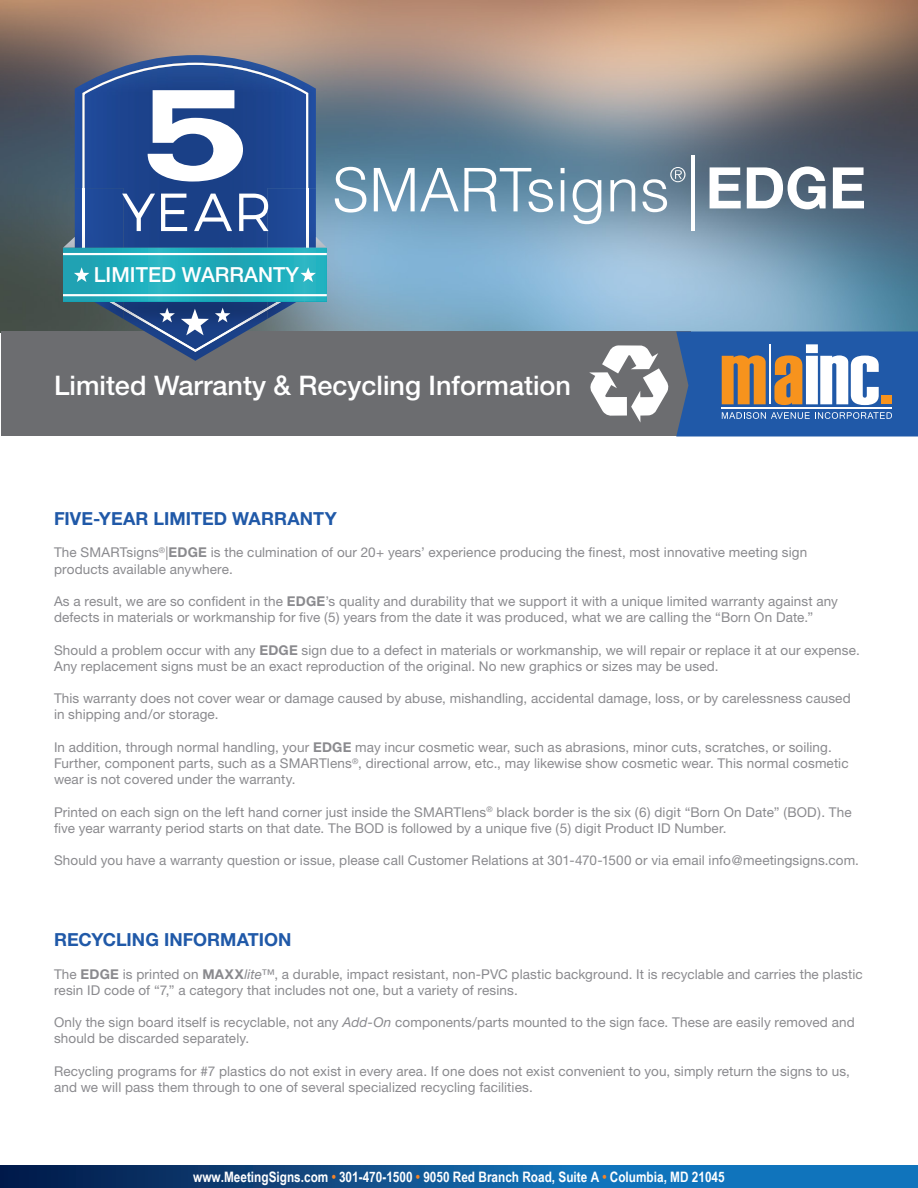
<style>
.page{position:relative;width:918px;height:1188px;background:#fff}
.page>*{position:absolute;margin:0;border:0;box-sizing:border-box;transform-origin:0 0}
.t1{font:700 57.45px "Helvetica Neue";color:#fff}
.t2{font:500 27px "Helvetica Neue";color:#fff}
.t3{font:500 20.85px "Helvetica Neue";color:#fff}
.t4{font:700 18px "Helvetica Neue";color:#2059a8}
.t5{font:700 14.4px "Arial Narrow";color:#fff}
.t6{font:13.5px/16.2px "Helvetica Neue";letter-spacing:.01em;color:#8a8a8e}
.s1{font-weight:700}
.s2{font-style:italic}
.s3{color:#f58427}
</style>
<div class="page">
<svg style="left:0;top:1165px;width:918px;height:23px;background:#0e5694"></svg>
<img style="left:0;top:0;width:918px;height:333px">
<div style="left:1px;top:332px;width:690px;height:104px;background:#6c6d70"></div>
<svg style="left:676px;top:332px;width:242px;height:104px;background:#5a77a1"></svg>
<hr style="left:722px;top:407px;width:170px;height:1px;background:#fff">
<svg style="left:335px;top:167px;width:31px;height:46px"></svg>
<svg style="left:374px;top:168px;width:179px;height:44px"></svg>
<svg style="left:561px;top:168px;width:4px;height:5px"></svg>
<hr style="left:561px;top:180px;width:3px;height:31px;background:#fff">
<svg style="left:573px;top:179px;width:28px;height:45px"></svg>
<svg style="left:610px;top:179px;width:25px;height:32px"></svg>
<svg style="left:642px;top:167px;width:44px;height:45px;background:#8299aa"></svg>
<hr style="left:691px;top:155px;width:3px;height:75px;background:#fff">
<svg style="left:82px;top:182px;width:226px;height:150px;background:#304f83"></svg>
<img style="left:124px;top:302px;width:143px;height:59px">
<img style="left:124px;top:308px;width:143px;height:44px">
<img style="left:75px;top:188px;width:49px;height:49px">
<img style="left:82px;top:188px;width:3px;height:49px">
<img style="left:94px;top:302px;width:30px;height:17px">
<img style="left:109px;top:302px;width:15px;height:8px">
<img style="left:267px;top:188px;width:49px;height:49px">
<img style="left:306px;top:188px;width:2px;height:49px">
<img style="left:267px;top:302px;width:30px;height:17px">
<img style="left:267px;top:302px;width:15px;height:8px">
<svg style="left:63px;top:237px;width:264px;height:65px;background:#269db4"></svg>
<svg style="left:215px;top:308px;width:15px;height:14px"></svg>
<svg style="left:181px;top:309px;width:28px;height:26px"></svg>
<svg style="left:159px;top:308px;width:16px;height:14px"></svg>
<svg style="left:122px;top:194px;width:33px;height:37px"></svg>
<svg style="left:161px;top:194px;width:26px;height:37px"></svg>
<svg style="left:194px;top:194px;width:38px;height:37px"></svg>
<svg style="left:239px;top:194px;width:30px;height:37px"></svg>
<svg style="left:75px;top:55px;width:241px;height:127px"></svg>
<hr style="left:63px;top:253px;width:264px;height:2px;background:#fff">
<hr style="left:63px;top:294px;width:264px;height:2px;background:#fff">
<svg style="left:589px;top:345px;width:80px;height:78px"></svg>
<h3 class="t3" style="left:94px;top:263px;width:207px">LIMITED WARRANTY</h3>
<p class="t2" style="left:54px;top:369px;width:519px">Limited Warranty &amp; Recycling Information</p>
<h1 class="t1" style="left:706px;top:152px;width:162px">EDGE</h1>
<p class="t4" style="left:54px;top:508px;width:284px">FIVE-YEAR LIMITED WARRANTY</p>
<p class="t6" style="left:54px;top:544px;width:755px">The SMARTsigns<sup>®</sup>|<span class="s1">EDGE</span> is the culmination of our 20+ years’ experience producing the finest, most innovative meeting sign products available anywhere.</p>
<p class="t6" style="left:54px;top:593px;width:786px">As a result, we are so confident in the <span class="s1">EDGE</span>’s quality and durability that we support it with a unique limited warranty against any defects in materials or workmanship for five (5) years from the date it was produced, what we are calling the “Born On Date.”</p>
<p class="t6" style="left:54px;top:642px;width:807px">Should a problem occur with any <span class="s1">EDGE</span> sign due to a defect in materials or workmanship, we will repair or replace it at our expense.<br>Any replacement signs must be an exact reproduction of the original. No new graphics or sizes may be used.</p>
<p class="t6" style="left:54px;top:690px;width:798px">This warranty does not cover wear or damage caused by abuse, mishandling, accidental damage, loss, or by carelessness caused in shipping and/or storage.</p>
<p class="t6" style="left:54px;top:739px;width:796px">In addition, through normal handling, your <span class="s1">EDGE</span> may incur cosmetic wear, such as abrasions, minor cuts, scratches, or soiling.<br>Further, component parts, such as a SMARTlens<sup>®</sup>, directional arrow, etc., may likewise show cosmetic wear. This normal cosmetic wear is not covered under the warranty.</p>
<p class="t6" style="left:54px;top:804px;width:799px">Printed on each sign on the left hand corner just inside the SMARTlens<sup>®</sup> black border is the six (6) digit “Born On Date” (BOD). The five year warranty period starts on that date. The BOD is followed by a unique five (5) digit Product ID Number.</p>
<p class="t6" style="left:54px;top:852px;width:807px">Should you have a warranty question or issue, please call Customer Relations at 301-470-1500 or via email info@meetingsigns.com.</p>
<p class="t4" style="left:54px;top:929px;width:239px">RECYCLING INFORMATION</p>
<p class="t6" style="left:54px;top:966px;width:810px">The <span class="s1">EDGE</span> is printed on <span class="s1">MAXX</span><span class="s2">lite</span>™, a durable, impact resistant, non-PVC plastic background. It is recyclable and carries the plastic resin ID code of “7,” a category that includes not one, but a variety of resins.</p>
<p class="t6" style="left:54px;top:1014px;width:802px">Only the sign board itself is recyclable, not any <span class="s2">Add-On</span> components/parts mounted to the sign face. These are easily removed and should be discarded separately.</p>
<p class="t6" style="left:54px;top:1063px;width:798px">Recycling programs for #7 plastics do not exist in every area. If one does not exist convenient to you, simply return the signs to us, and we will pass them through to one of several specialized recycling facilities.</p>
<p class="t5" style="left:193px;top:1166px;width:533px">www.MeetingSigns.com <span class="s3">•</span> 301-470-1500 <span class="s3">•</span> 9050 Red Branch Road, Suite A <span class="s3">•</span> Columbia, MD 21045</p>
</div>
